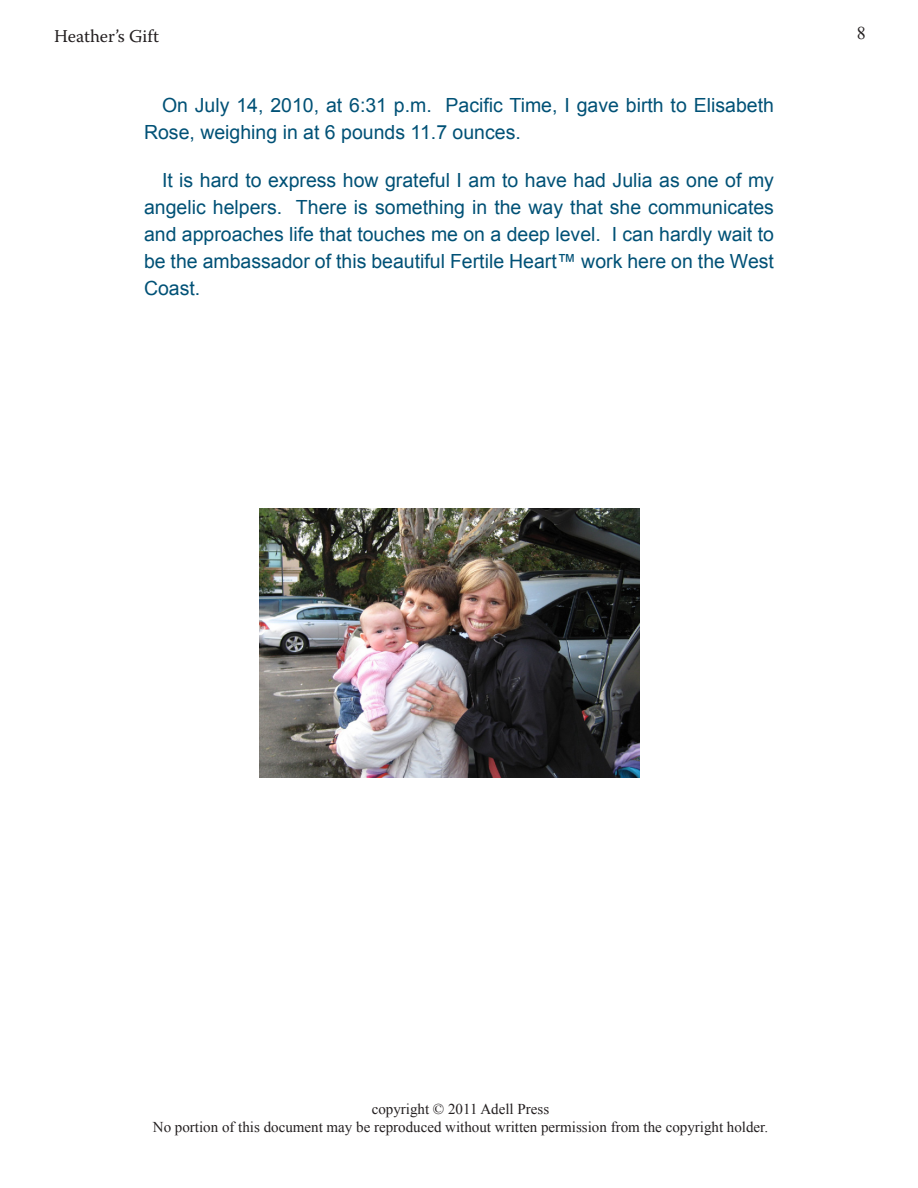
<style>
.page{position:relative;width:918px;height:1188px;background:#fff}
.page>*{position:absolute;margin:0;border:0;box-sizing:border-box;transform-origin:0 0}
.t1{font:19.5px/27px "Arial";color:#005176}
.t2{font:18px "Warnock Pro";color:#231f20}
.t3{font:18px "Times New Roman";color:#231f20}
.t4{font:15px/18px "Times New Roman";color:#231f20;text-align:center}
</style>
<div class="page">
<img style="left:260px;top:508px;width:380px;height:270px">
<p class="t2" style="left:54px;top:26px;width:106px">Heather’s Gift</p>
<p class="t3" style="left:857px;top:21px;width:10px">8</p>
<p class="t1" style="left:144px;top:92px;width:631px;text-indent:18px">On July 14, 2010, at 6:31 p.m. Pacific Time, I gave birth to Elisabeth<br>Rose, weighing in at 6 pounds 11.7 ounces.</p>
<p class="t1" style="left:144px;top:167px;width:632px;text-align:justify;text-indent:18px">It is hard to express how grateful I am to have had Julia as one of my angelic helpers. There is something in the way that she communicates and approaches life that touches me on a deep level. I can hardly wait to be the ambassador of this beautiful Fertile Heart™ work here on the West Coast.</p>
<p class="t4" style="left:153px;top:1100px;width:617px">copyright © 2011 Adell Press<br>No portion of this document may be reproduced without written permission from the copyright holder.</p>
</div>
